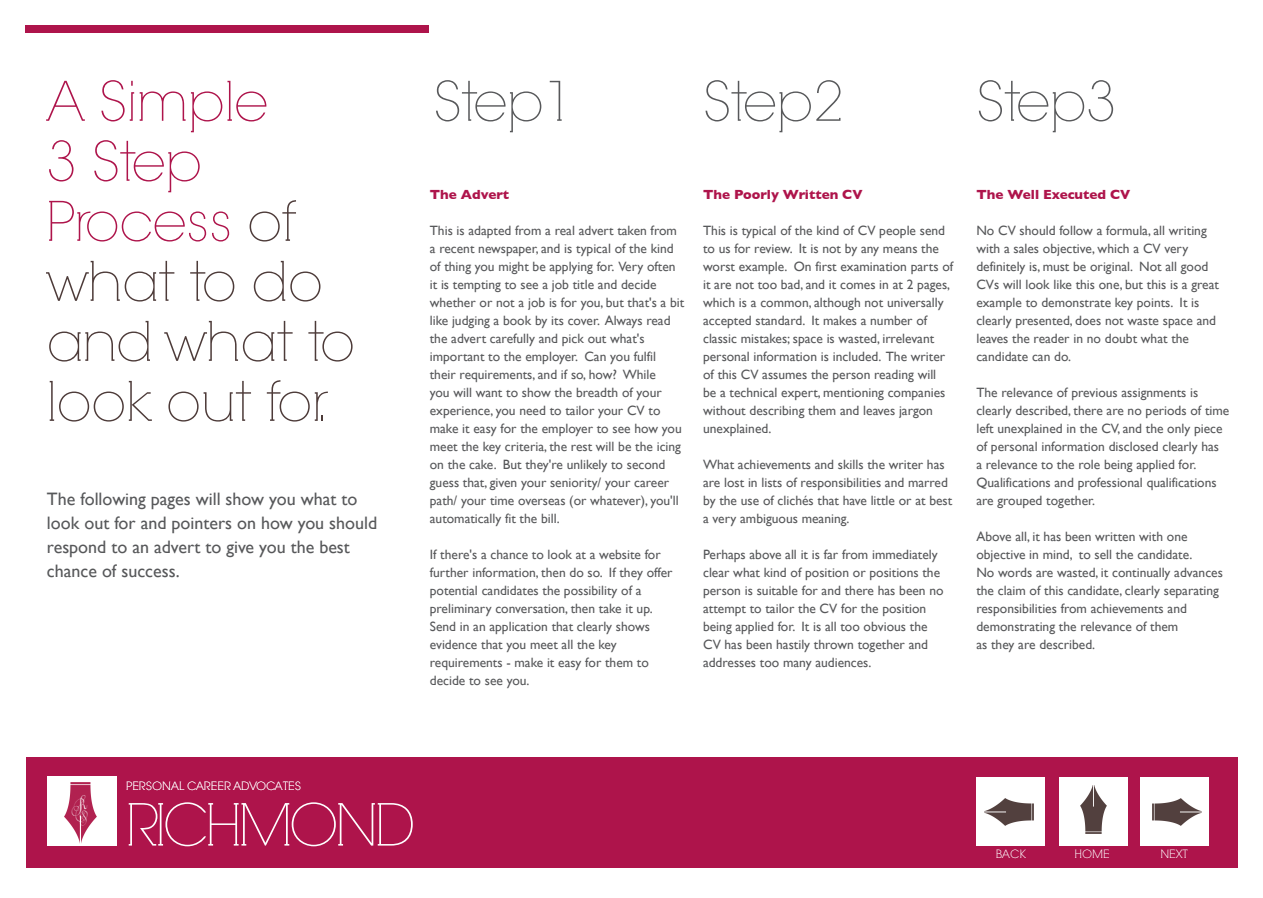
<style>
.page{position:relative;width:1263px;height:898px;background:#fff}
.page>*{position:absolute;margin:0;border:0;box-sizing:border-box;transform-origin:0 0}
.t1{font:57.45px "RNS Camelia";letter-spacing:-.05em;color:#fff}
.t2{font:54px/60px "RNS Camelia";color:#4d3b39}
.t3{font:54px "RNS Camelia";color:#57585a}
.t4{font:18px/24px "Gill Sans";color:#57585a}
.t5{font:13.5px/18px "Gill Sans";color:#57585a}
.t6{font:700 13.5px "Gill Sans";color:#ae144b}
.t7{font:11.1px "RNS Camelia";letter-spacing:.05em;color:#fff}
.s1{color:#ae144b}
</style>
<div class="page">
<div style="left:26px;top:756px;width:1211px;height:111px;background:#ae144b"></div>
<div style="left:26px;top:26px;width:402px;height:7px;background:#ae144b"></div>
<div style="left:976px;top:777px;width:69px;height:68px;background:#fff"></div>
<div style="left:1059px;top:777px;width:68px;height:68px;background:#fff"></div>
<img style="left:1080px;top:785px;width:27px;height:49px">
<div style="left:1141px;top:777px;width:68px;height:68px;background:#fff"></div>
<img style="left:1153px;top:799px;width:49px;height:26px">
<img style="left:984px;top:798px;width:49px;height:27px">
<div style="left:47px;top:776px;width:69px;height:69px;background:#fff"></div>
<img style="left:65px;top:783px;width:32px;height:60px">
<svg style="left:67px;top:794px;width:29px;height:33px"></svg>
<h2 class="t2" style="left:47px;top:76px;width:309px"><span class="s1">A Simple<br>3 Step<br>Process</span> of what to do and what to look out for.</h2>
<h3 class="t4" style="left:47px;top:487px;width:332px">The following pages will show you what to look out for and pointers on how you should respond to an advert to give you the best chance of success.</h3>
<h2 class="t3" style="left:434px;top:80px;width:142px">Step1</h2>
<h2 class="t3" style="left:703px;top:80px;width:142px">Step2</h2>
<h2 class="t3" style="left:976px;top:80px;width:142px">Step3</h2>
<p class="t6" style="left:430px;top:186px;width:81px">The Advert</p>
<p class="t5" style="left:430px;top:221px;width:256px">This is adapted from a real advert taken from a recent newspaper, and is typical of the kind of thing you might be applying for. Very often it is tempting to see a job title and decide whether or not a job is for you, but that's a bit like judging a book by its cover. Always read the advert carefully and pick out what's important to the employer. Can you fulfil their requirements, and if so, how? While<br>you will want to show the breadth of your experience, you need to tailor your CV to make it easy for the employer to see how you meet the key criteria, the rest will be the icing on the cake. But they're unlikely to second guess that, given your seniority/ your career path/ your time overseas (or whatever), you'll automatically fit the bill.</p>
<p class="t5" style="left:430px;top:545px;width:244px">If there's a chance to look at a website for further information, then do so. If they offer potential candidates the possibility of a preliminary conversation, then take it up.<br>Send in an application that clearly shows evidence that you meet all the key requirements - make it easy for them to decide to see you.</p>
<p class="t6" style="left:703px;top:186px;width:161px">The Poorly Written CV</p>
<p class="t5" style="left:703px;top:221px;width:252px">This is typical of the kind of CV people send to us for review. It is not by any means the worst example. On first examination parts of it are not too bad, and it comes in at 2 pages, which is a common, although not universally accepted standard. It makes a number of classic mistakes; space is wasted, irrelevant personal information is included. The writer of this CV assumes the person reading will<br>be a technical expert, mentioning companies without describing them and leaves jargon unexplained.</p>
<p class="t5" style="left:703px;top:455px;width:251px">What achievements and skills the writer has are lost in lists of responsibilities and marred by the use of clichés that have little or at best a very ambiguous meaning.</p>
<p class="t5" style="left:703px;top:545px;width:242px">Perhaps above all it is far from immediately clear what kind of position or positions the person is suitable for and there has been no attempt to tailor the CV for the position being applied for. It is all too obvious the CV has been hastily thrown together and addresses too many audiences.</p>
<p class="t6" style="left:976px;top:186px;width:156px">The Well Executed CV</p>
<p class="t5" style="left:976px;top:221px;width:244px">No CV should follow a formula, all writing with a sales objective, which a CV very definitely is, must be original. Not all good CVs will look like this one, but this is a great example to demonstrate key points. It is clearly presented, does not waste space and leaves the reader in no doubt what the candidate can do.</p>
<p class="t5" style="left:976px;top:383px;width:254px">The relevance of previous assignments is clearly described, there are no periods of time left unexplained in the CV, and the only piece of personal information disclosed clearly has<br>a relevance to the role being applied for.<br>Qualifications and professional qualifications are grouped together.</p>
<p class="t5" style="left:976px;top:527px;width:248px">Above all, it has been written with one objective in mind, to sell the candidate.<br>No words are wasted, it continually advances the claim of this candidate, clearly separating responsibilities from achievements and demonstrating the relevance of them<br>as they are described.</p>
<p class="t7" style="left:126px;top:781px;width:176px">PERSONAL CAREER ADVOCATES</p>
<h1 class="t1" style="left:126px;top:802px;width:290px">RICHMOND</h1>
<p class="t7" style="left:996px;top:849px;width:31px">BACK</p>
<p class="t7" style="left:1075px;top:849px;width:36px">HOME</p>
<p class="t7" style="left:1161px;top:849px;width:29px">NEXT</p>
</div>
